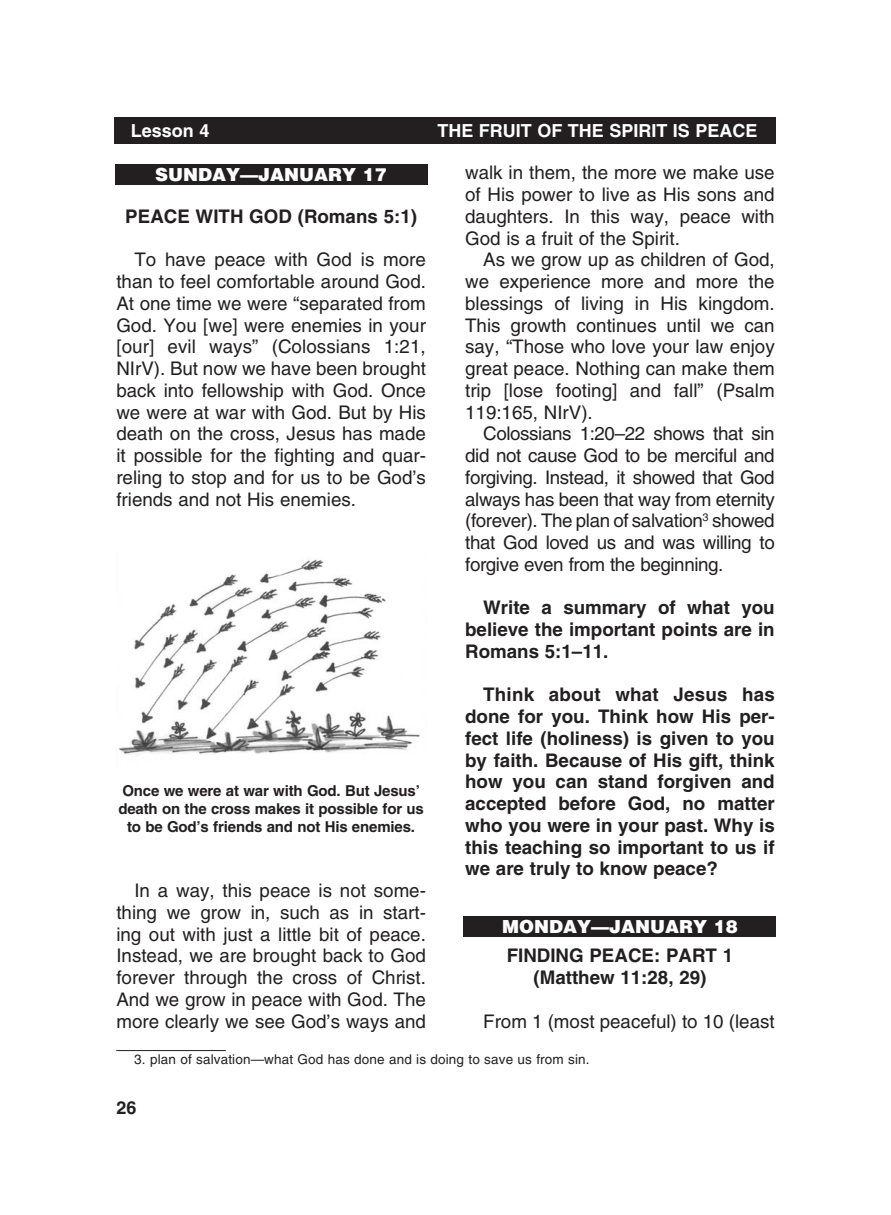
<style>
.page{position:relative;width:891px;height:1215px;background:#fff}
.page>*{position:absolute;margin:0;border:0;box-sizing:border-box;transform-origin:0 0}
._1-Body{font:18.75px/21.8px "Helvetica";color:#231f20}
._2-Body_bold{font:700 18.75px/21.8px "Helvetica";color:#231f20;text-align:justify}
._5-subheads{font:700 18.75px/21.8px "Helvetica";color:#231f20;text-align:center}
.t1{font:700 18px "Helvetica";color:#fff}
.t2{font:900 18px "Helvetica";color:#fff}
.t3{font:700 18px "Helvetica";color:#231f20}
._8-captions{font:700 15px/18px "Helvetica";letter-spacing:-.01em;color:#231f20;text-align:center}
._6-Footnotes_rule{font:13.5px "Helvetica";letter-spacing:.01em;color:#231f20}
</style>
<div class="page">
<div style="left:115px;top:117px;width:661px;height:27px;background:#231f20"></div>
<div style="left:464px;top:916px;width:312px;height:21px;background:#231f20"></div>
<div style="left:115px;top:165px;width:312px;height:20px;background:#231f20"></div>
<hr style="left:116px;top:1050px;width:110px;height:1px;background:#231f20">
<img style="left:119px;top:559px;width:301px;height:196px">
<p class="t1" style="left:131px;top:120px;width:80px">Lesson 4</p>
<p class="t1" style="left:437px;top:120px;width:144px">The Fruit of the</p>
<p class="t1" style="left:609px;top:120px;width:22px">Spirit</p>
<p class="t1" style="left:673px;top:120px;width:48px">Is Peace</p>
<p class="t2" style="left:155px;top:163px;width:233px">SUNDAY—JANUARY 17</p>
<p class="_5-subheads" style="left:125px;top:205px;width:293px">PEACE WITH GOD (Romans 5:1)</p>
<p class="_1-Body" style="left:116px;top:249px;width:311px;text-indent:18px">To have peace with God is more than to feel comfortable around God.<br>At one time we were “separated from God. You [we] were enemies in your [our] evil ways” (Colossians 1:21, NIrV). But now we have been brought back into fellowship with God. Once we were at war with God. But by His death on the cross, Jesus has made it possible for the fighting and quar&shy;reling to stop and for us to be God’s friends and not His enemies.</p>
<p class="_8-captions" style="left:118px;top:782px;width:307px">Once we were at war with God. But Jesus’ death on the cross makes it possible for us to be God’s friends and not His enemies.</p>
<p class="_1-Body" style="left:116px;top:880px;width:311px;text-indent:18px">In a way, this peace is not some&shy;thing we grow in, such as in start&shy;ing out with just a little bit of peace.<br>Instead, we are brought back to God forever through the cross of Christ.<br>And we grow in peace with God. The more clearly we see God’s ways and</p>
<p class="_1-Body" style="left:465px;top:162px;width:311px;text-align:justify">walk in them, the more we make use of His power to live as His sons and daughters. In this way, peace with God is a fruit of the Spirit.</p>
<p class="_1-Body" style="left:465px;top:249px;width:311px;text-indent:18px">As we grow up as children of God, we experience more and more the blessings of living in His kingdom.<br>This growth continues until we can say, “Those who love your law enjoy great peace. Nothing can make them trip [lose footing] and fall” (Psalm<br>119:165, NIrV).</p>
<p class="_1-Body" style="left:465px;top:423px;width:311px;text-align:justify;text-indent:18px">Colossians 1:20–22 shows that sin did not cause God to be merciful and forgiving. Instead, it showed that God always has been that way from eternity (forever). The plan of salvation<sup>3</sup> showed that God loved us and was willing to forgive even from the beginning.</p>
<p class="_2-Body_bold" style="left:465px;top:597px;width:311px;text-indent:18px">Write a summary of what you believe the important points are in Romans 5:1–11.</p>
<p class="_2-Body_bold" style="left:465px;top:684px;width:311px;text-indent:18px">Think about what Jesus has done for you. Think how His per&shy;fect life (holiness) is given to you by faith. Because of His gift, think how you can stand forgiven and accepted before God, no matter who you were in your past. Why is this teaching so important to us if we are truly to know peace?</p>
<p class="t2" style="left:502px;top:914px;width:237px">MONDAY—JANUARY 18</p>
<p class="_5-subheads" style="left:507px;top:945px;width:228px">FINDING PEACE: PART 1 (Matthew 11:28, 29)</p>
<p class="_1-Body" style="left:483px;top:1010px;width:293px">From 1 (most peaceful) to 10 (least</p>
<p class="_6-Footnotes_rule" style="left:134px;top:1052px;width:455px">3. plan of salvation—what God has done and is doing to save us from sin.</p>
<p class="t3" style="left:116px;top:1097px;width:22px">26</p>
</div>
